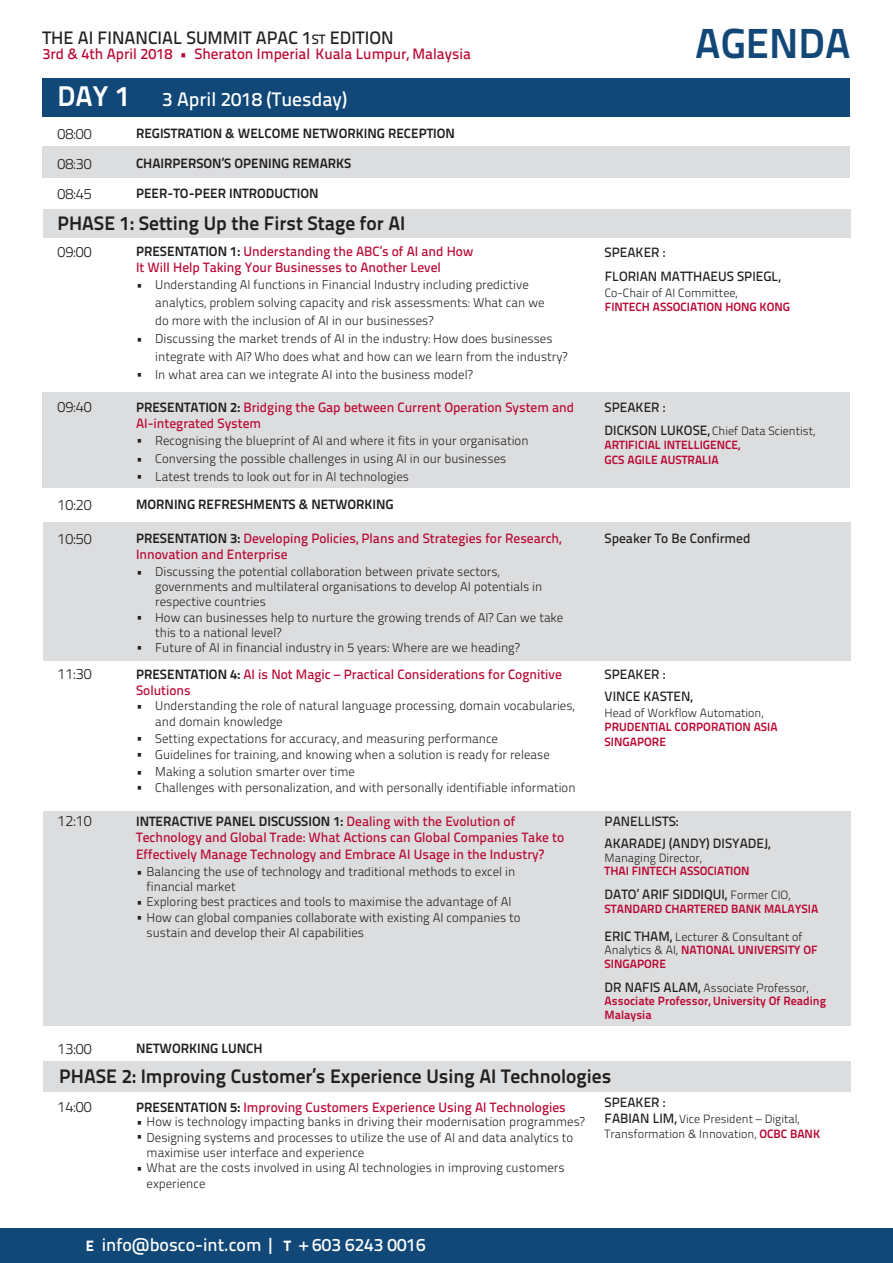
<style>
.page{position:relative;width:893px;height:1263px;background:#fff}
.page>*{position:absolute;margin:0;border:0;box-sizing:border-box;transform-origin:0 0}
.t1{font:42px "Titillium Text 22 L 800 wt";color:#124877}
.t2{font:19.5px "Titillium Text 22 L 800 wt";color:#231f20}
.t3{font:19.5px "Titillium Text 22 L 600 wt";color:#fff}
.t4{font:18px "Titillium Text 22 L 600 wt";color:#231f20}
.t5{font:18px "Titillium Text 22 L 600 wt";color:#fff}
.t6{font:15px/30px "Titillium Text 22 L 250 wt";color:#231f20;text-align:justify}
.t7{font:15px "Titillium Text 22 L 600 wt";color:#ba0934}
.t8{font:13.5px/16.2px "Titillium Text 22 L 600 wt";color:#ba0934}
.t9{font:13.5px "Titillium Text 22 L 800 wt";color:#231f20}
.t10{font:13.5px "Titillium Text 22 L 600 wt";color:#231f20}
.t11{font:12.75px/18px "Titillium Text 22 L 250 wt";color:#231f20}
.t12{font:12px/13.5px "Titillium Text 22 L 800 wt";color:#ba0934}
.t13{font:12px/14.4px "Titillium Text 22 L 250 wt";color:#231f20}
.s1{font-size:13.5px}
.s2{font-family:"Titillium Text 22 L 800 wt";font-size:28.5px}
.s3{font-family:"Titillium Text 22 L 800 wt";color:#231f20}
.s4{font-family:"Titillium Text 22 L 600 wt";color:#ba0934}
.s5{font-family:"Titillium Text 22 L 600 wt";font-size:13.5px}
.s6{font-family:"Titillium Text 22 L 250 wt";font-size:12px}
.s7{font-family:"Titillium Text 22 L 250 wt";color:#231f20}
.s8{font-family:"Titillium Text 22 L 999 wt";font-size:15px}
.s9{font-family:"Titillium Text 22 L 800 wt";color:#ba0934}
</style>
<div class="page">
<div style="left:43px;top:146px;width:807px;height:31px;background:#dcdddf"></div>
<div style="left:43px;top:209px;width:807px;height:29px;background:#dcdddf"></div>
<div style="left:43px;top:393px;width:807px;height:95px;background:#dcdddf"></div>
<div style="left:43px;top:522px;width:807px;height:138px;background:#dcdddf"></div>
<div style="left:43px;top:811px;width:807px;height:215px;background:#dcdddf"></div>
<div style="left:43px;top:78px;width:807px;height:38px;background:#124877"></div>
<div style="left:0;top:1229px;width:893px;height:34px;background:#124877"></div>
<div style="left:43px;top:1061px;width:807px;height:30px;background:#dcdddf"></div>
<h3 class="t4" style="left:43px;top:24px;width:353px">THE AI FINANCIAL SUMMIT APAC 1<span class="s1">ST</span> EDITION</h3>
<p class="t7" style="left:43px;top:42px;width:430px">3rd &amp; 4th April 2018 • Sheraton Imperial Kuala Lumpur, Malaysia</p>
<h2 class="t3" style="left:57px;top:85px;width:291px"><span class="s2">DAY 1</span> 3 April 2018 (Tuesday)</h2>
<p class="t6" style="left:57px;top:118px;width:36px">08:00<br>08:30<br>08:45</p>
<p class="t9" style="left:136px;top:123px;width:320px">REGISTRATION &amp; WELCOME NETWORKING RECEPTION</p>
<p class="t9" style="left:136px;top:153px;width:217px">CHAIRPERSON’S OPENING REMARKS</p>
<p class="t9" style="left:136px;top:183px;width:184px">PEER-TO-PEER INTRODUCTION</p>
<h2 class="t2" style="left:57px;top:208px;width:350px">PHASE 1: Setting Up the First Stage for AI</h2>
<p class="t6" style="left:57px;top:236px;width:36px">09:00</p>
<p class="t8" style="left:136px;top:243px;width:339px"><span class="s3">PRESENTATION 1:</span> Understanding the ABC’s of AI and How<br>It Will Help Taking Your Businesses to Another Level</p>
<p class="t11" style="left:155px;top:275px;width:414px;text-indent:-19px">• Understanding AI functions in Financial Industry including predictive analytics, problem solving capacity and risk assessments: What can we<br>do more with the inclusion of AI in our businesses?<br>Discussing the market trends of AI in the industry: How does businesses integrate with AI? Who does what and how can we learn from the industry?<br>In what area can we integrate AI into the business model?</p>
<p class="t11" style="left:136px;top:329px;width:8px">•</p>
<p class="t11" style="left:136px;top:364px;width:8px">•</p>
<p class="t6" style="left:57px;top:391px;width:36px">09:40</p>
<p class="t8" style="left:136px;top:398px;width:440px"><span class="s3">PRESENTATION 2:</span> Bridging the Gap between Current Operation System and<br>AI-integrated System</p>
<p class="t11" style="left:136px;top:430px;width:8px;text-align:justify">• • •</p>
<p class="t11" style="left:155px;top:431px;width:375px">Recognising the blueprint of AI and where it fits in your organisation<br>Conversing the possible challenges in using AI in our businesses<br>Latest trends to look out for in AI technologies</p>
<p class="t6" style="left:57px;top:489px;width:36px">10:20</p>
<p class="t6" style="left:57px;top:523px;width:36px">10:50</p>
<p class="t9" style="left:136px;top:493px;width:259px">MORNING REFRESHMENTS &amp; NETWORKING</p>
<p class="t8" style="left:136px;top:529px;width:427px"><span class="s3">PRESENTATION 3:</span> Developing Policies, Plans and Strategies for Research,<br>Innovation and Enterprise</p>
<p class="t11" style="left:136px;top:562px;width:8px">•</p>
<p class="t11" style="left:136px;top:606px;width:8px">•</p>
<p class="t11" style="left:136px;top:637px;width:8px">•</p>
<p class="t11" style="left:155px;top:563px;width:410px;line-height:15.3px">Discussing the potential collaboration between private sectors, governments and multilateral organisations to develop AI potentials in respective countries<br>How can businesses help to nurture the growing trends of AI? Can we take this to a national level?<br>Future of AI in financial industry in 5 years: Where are we heading?</p>
<p class="t6" style="left:57px;top:658px;width:36px">11:30</p>
<p class="t8" style="left:136px;top:665px;width:427px"><span class="s3">PRESENTATION 4:</span> AI is Not Magic – Practical Considerations for Cognitive<br>Solutions</p>
<p class="t11" style="left:136px;top:696px;width:8px">•</p>
<p class="t11" style="left:136px;top:729px;width:8px;line-height:16px">• •</p>
<p class="t11" style="left:136px;top:763px;width:8px;line-height:15.8px">• •</p>
<p class="t11" style="left:155px;top:696px;width:422px;line-height:16.5px">Understanding the role of natural language processing, domain vocabularies, and domain knowledge<br>Setting expectations for accuracy, and measuring performance<br>Guidelines for training, and knowing when a solution is ready for release Making a solution smarter over time<br>Challenges with personalization, and with personally identifiable information</p>
<p class="t6" style="left:57px;top:805px;width:36px">12:10</p>
<p class="t9" style="left:136px;top:811px;width:381px">INTERACTIVE PANEL DISCUSSION 1: <span class="s4">Dealing with the Evolution of</span></p>
<p class="t8" style="left:136px;top:829px;width:430px">Technology and Global Trade: What Actions can Global Companies Take to<br>Effectively Manage Technology and Embrace AI Usage in the Industry?</p>
<p class="t11" style="left:136px;top:862px;width:381px">• Balancing the use of technology and traditional methods to excel in</p>
<p class="t11" style="left:136px;top:892px;width:377px">• Exploring best practices and tools to maximise the advantage of AI</p>
<p class="t11" style="left:136px;top:908px;width:386px">• How can global companies collaborate with existing AI companies to</p>
<p class="t11" style="left:147px;top:877px;width:91px">financial market</p>
<p class="t11" style="left:147px;top:923px;width:219px">sustain and develop their AI capabilities</p>
<p class="t6" style="left:57px;top:1033px;width:36px">13:00</p>
<p class="t9" style="left:136px;top:1037px;width:128px">NETWORKING LUNCH</p>
<h1 class="t1" style="left:695px;top:10px;width:157px">AGENDA</h1>
<p class="t10" style="left:605px;top:242px;width:62px">SPEAKER :</p>
<p class="t10" style="left:605px;top:266px;width:177px">FLORIAN MATTHAEUS SPIEGL,</p>
<p class="t13" style="left:605px;top:285px;width:134px">Co-Chair of AI Committee,</p>
<p class="t12" style="left:605px;top:299px;width:187px">FINTECH ASSOCIATION HONG KONG</p>
<p class="t10" style="left:605px;top:397px;width:62px">SPEAKER :</p>
<p class="t13" style="left:605px;top:423px;width:212px"><span class="s5">DICKSON LUKOSE,</span> Chief Data Scientist,</p>
<p class="t12" style="left:605px;top:437px;width:137px;line-height:14.4px">ARTIFICIAL INTELLIGENCE,<br>GCS AGILE AUSTRALIA</p>
<p class="t10" style="left:605px;top:528px;width:147px">Speaker To Be Confirmed</p>
<p class="t10" style="left:605px;top:664px;width:62px">SPEAKER :</p>
<p class="t10" style="left:605px;top:686px;width:90px">VINCE KASTEN,</p>
<p class="t13" style="left:605px;top:705px;width:160px">Head of Workflow Automation,</p>
<p class="t12" style="left:605px;top:719px;width:175px;line-height:14.4px">PRUDENTIAL CORPORATION ASIA<br>SINGAPORE</p>
<p class="t10" style="left:605px;top:811px;width:75px">PANELLISTS:</p>
<p class="t10" style="left:605px;top:833px;width:167px">AKARADEJ (ANDY) DISYADEJ,</p>
<p class="t13" style="left:605px;top:850px;width:99px">Managing Director,</p>
<p class="t12" style="left:605px;top:864px;width:146px">THAI FINTECH ASSOCIATION</p>
<p class="t10" style="left:605px;top:884px;width:187px">DATO’ ARIF SIDDIQUI, <span class="s6">Former CIO,</span></p>
<p class="t12" style="left:605px;top:901px;width:215px">STANDARD CHARTERED BANK MALAYSIA</p>
<p class="t13" style="left:605px;top:928px;width:199px"><span class="s5">ERIC THAM,</span> Lecturer &amp; Consultant of</p>
<p class="t12" style="left:605px;top:942px;width:215px"><span class="s7">Analytics &amp; AI,</span> NATIONAL UNIVERSITY OF<br>SINGAPORE</p>
<p class="t13" style="left:605px;top:979px;width:205px"><span class="s5">DR NAFIS ALAM,</span> Associate Professor,</p>
<p class="t12" style="left:605px;top:993px;width:223px">Associate Professor, University Of Reading<br>Malaysia</p>
<h2 class="t2" style="left:59px;top:1061px;width:554px">PHASE 2: Improving Customer’s Experience Using AI Technologies</h2>
<p class="t6" style="left:57px;top:1091px;width:36px">14:00</p>
<p class="t8" style="left:136px;top:1098px;width:431px"><span class="s3">PRESENTATION 5:</span> Improving Customers Experience Using Al Technologies</p>
<p class="t11" style="left:136px;top:1115px;width:450px;line-height:13.4px">• How is technology impacting banks in driving their modernisation programmes? •</p>
<p class="t11" style="left:136px;top:1158px;width:430px">• What are the costs involved in using AI technologies in improving customers</p>
<p class="t11" style="left:147px;top:1129px;width:428px;line-height:15.3px">Designing systems and processes to utilize the use of AI and data analytics to maximise user interface and experience</p>
<p class="t11" style="left:147px;top:1173px;width:60px">experience</p>
<h3 class="t5" style="left:86px;top:1230px;width:341px"><span class="s8">E</span> info@bosco-int.com | <span class="s8">T</span> + 603 6243 0016</h3>
<p class="t10" style="left:605px;top:1092px;width:62px">SPEAKER :</p>
<p class="t13" style="left:605px;top:1111px;width:217px"><span class="s5">FABIAN LIM,</span> Vice President – Digital,<br>Transformation &amp; Innovation, <span class="s9">OCBC BANK</span></p>
</div>
